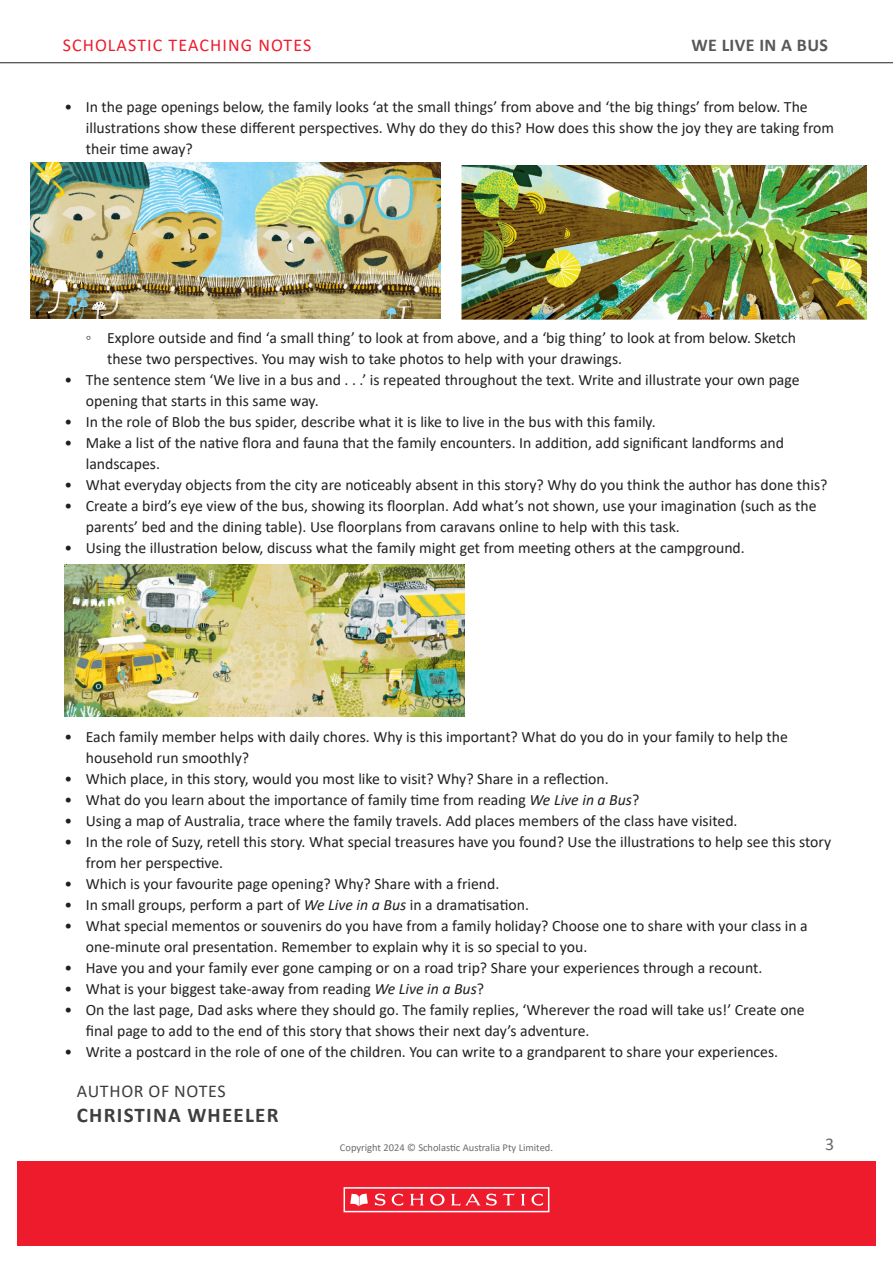
<style>
.page{position:relative;width:893px;height:1263px;background:#fff}
.page>*{position:absolute;margin:0;border:0;box-sizing:border-box;transform-origin:0 0}
.t1{font:700 21px "Calibri";letter-spacing:.06em;color:#3e3e3f}
.t2{font:18px "Calibri";letter-spacing:.06em;color:#ee1b2d}
.t3{font:18px "Calibri";letter-spacing:.04em;color:#3e3e3f}
.t4{font:700 18px "Calibri";letter-spacing:.02em;color:#57585a}
.t5{font:18px "Calibri";color:#6c6d70}
.t6{font:15.75px/21px "Calibri";color:#231f20}
.t7{font:10.5px "Calibri";color:#6c6d70}
.s1{font-style:italic}
</style>
<div class="page">
<div style="left:17px;top:1161px;width:859px;height:85px;background:#ee1b2d"></div>
<div style="left:344px;top:1187px;width:205px;height:25px;border:2px solid #fff"></div>
<svg style="left:350px;top:1193px;width:18px;height:13px"></svg>
<svg style="left:375px;top:1193px;width:28px;height:13px"></svg>
<svg style="left:410px;top:1194px;width:14px;height:11px"></svg>
<svg style="left:521px;top:1194px;width:4px;height:11px"></svg>
<svg style="left:531px;top:1193px;width:12px;height:13px"></svg>
<svg style="left:430px;top:1194px;width:15px;height:11px"></svg>
<svg style="left:451px;top:1193px;width:64px;height:13px"></svg>
<hr style="left:0;top:62px;width:893px;height:1px;background:#231f20">
<img style="left:65px;top:565px;width:400px;height:152px">
<img style="left:30px;top:163px;width:410px;height:156px">
<img style="left:461px;top:165px;width:405px;height:154px">
<p class="t2" style="left:63px;top:32px;width:250px">SCHOLASTIC TEACHING NOTES</p>
<p class="t4" style="left:691px;top:32px;width:138px">WE LIVE IN A BUS</p>
<p class="t6" style="left:86px;top:96px;width:750px;text-indent:-21px">• In the page openings below, the family looks ‘at the small things’ from above and ‘the big things’ from below. The illustrations show these different perspectives. Why do they do this? How does this show the joy they are taking from their time away?</p>
<p class="t6" style="left:107px;top:327px;width:691px;text-indent:-21px">◦ Explore outside and find ‘a small thing’ to look at from above, and a ‘big thing’ to look at from below. Sketch these two perspectives. You may wish to take photos to help with your drawings.</p>
<p class="t6" style="left:86px;top:369px;width:715px;text-indent:-21px">• The sentence stem ‘We live in a bus and . . .’ is repeated throughout the text. Write and illustrate your own page opening that starts in this same way.</p>
<p class="t6" style="left:65px;top:411px;width:593px">• In the role of Blob the bus spider, describe what it is like to live in the bus with this family.</p>
<p class="t6" style="left:86px;top:432px;width:700px;text-indent:-21px">• Make a list of the native flora and fauna that the family encounters. In addition, add significant landforms and landscapes.</p>
<p class="t6" style="left:65px;top:474px;width:764px">• What everyday objects from the city are noticeably absent in this story? Why do you think the author has done this?</p>
<p class="t6" style="left:86px;top:495px;width:732px;text-indent:-21px">• Create a bird’s eye view of the bus, showing its floorplan. Add what’s not shown, use your imagination (such as the parents’ bed and the dining table). Use floorplans from caravans online to help with this task.</p>
<p class="t6" style="left:65px;top:537px;width:682px">• Using the illustration below, discuss what the family might get from meeting others at the campground.</p>
<p class="t6" style="left:86px;top:726px;width:704px;text-indent:-21px">• Each family member helps with daily chores. Why is this important? What do you do in your family to help the household run smoothly?</p>
<p class="t6" style="left:65px;top:768px;width:546px">• Which place, in this story, would you most like to visit? Why? Share in a reflection.</p>
<p class="t6" style="left:65px;top:789px;width:576px">• What do you learn about the importance of family time from reading <span class="s1">We Live in a Bus</span>?</p>
<p class="t6" style="left:65px;top:810px;width:675px">• Using a map of Australia, trace where the family travels. Add places members of the class have visited.</p>
<p class="t6" style="left:86px;top:831px;width:747px;text-indent:-21px">• In the role of Suzy, retell this story. What special treasures have you found? Use the illustrations to help see this story from her perspective.</p>
<p class="t6" style="left:65px;top:873px;width:436px">• Which is your favourite page opening? Why? Share with a friend.</p>
<p class="t6" style="left:65px;top:894px;width:466px">• In small groups, perform a part of <span class="s1">We Live in a Bus</span> in a dramatisation.</p>
<p class="t6" style="left:86px;top:915px;width:723px;text-indent:-21px">• What special mementos or souvenirs do you have from a family holiday? Choose one to share with your class in a one-minute oral presentation. Remember to explain why it is so special to you.</p>
<p class="t6" style="left:65px;top:957px;width:699px">• Have you and your family ever gone camping or on a road trip? Share your experiences through a recount.</p>
<p class="t6" style="left:65px;top:978px;width:421px">• What is your biggest take-away from reading <span class="s1">We Live in a Bus</span>?</p>
<p class="t6" style="left:86px;top:999px;width:720px;text-indent:-21px">• On the last page, Dad asks where they should go. The family replies, ‘Wherever the road will take us!’ Create one final page to add to the end of this story that shows their next day’s adventure.</p>
<p class="t6" style="left:65px;top:1041px;width:715px">• Write a postcard in the role of one of the children. You can write to a grandparent to share your experiences.</p>
<p class="t3" style="left:77px;top:1079px;width:150px">AUTHOR OF NOTES</p>
<p class="t1" style="left:77px;top:1100px;width:203px">CHRISTINA WHEELER</p>
<p class="t7" style="left:340px;top:1140px;width:215px">Copyright 2024 © Scholastic Australia Pty Limited.</p>
<p class="t5" style="left:825px;top:1131px;width:11px">3</p>
</div>
